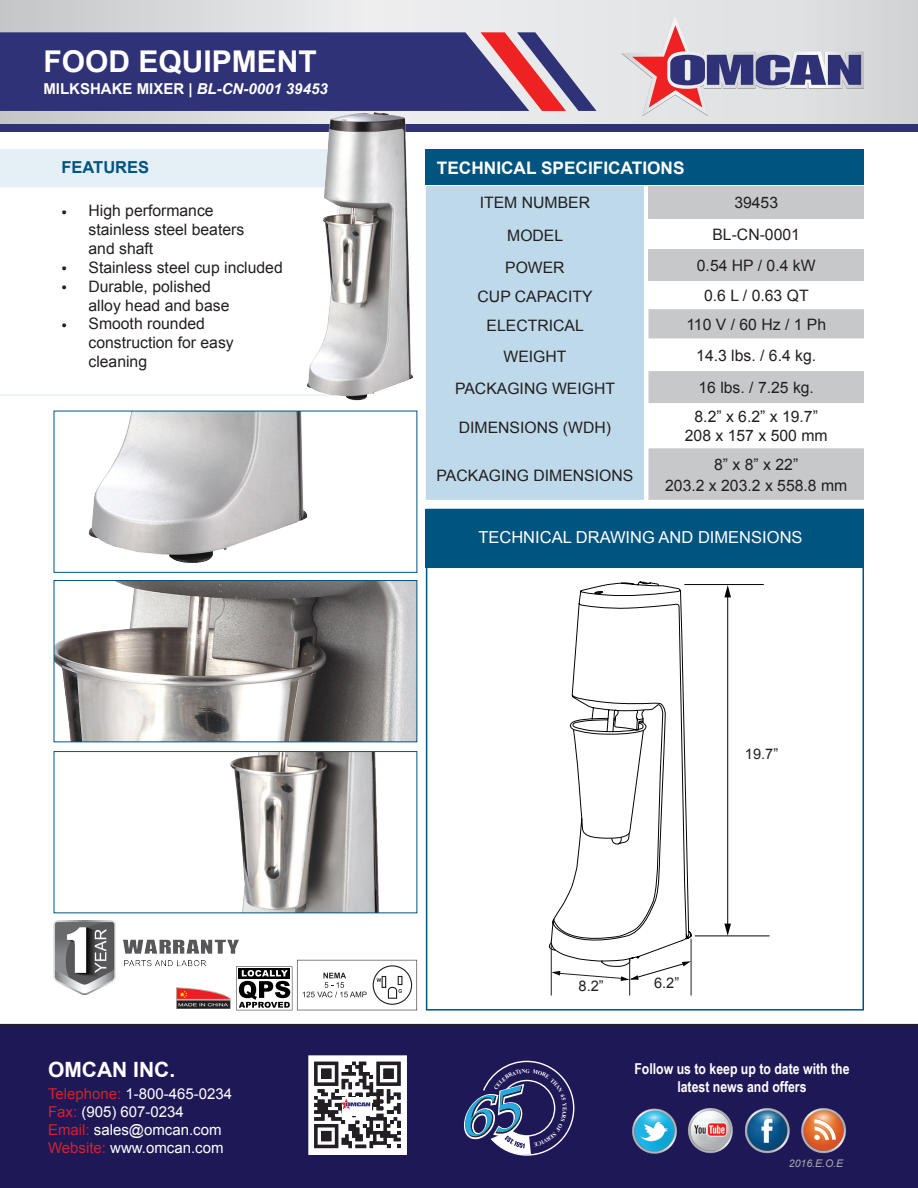
<style>
.page{position:relative;width:918px;height:1188px;background:#fff}
.page>*{position:absolute;margin:0;border:0;box-sizing:border-box;transform-origin:0 0}
.t1{font:700 30px "Arial";color:#fff}
.t2{font:700 21px "Arial";color:#fff}
.Subheading{font:700 17.25px "Arial";color:#fff}
.t3{font:16.5px "Arial";color:#fff}
.t4{font:700 16.5px "Arial";color:#005480}
.Table{font:15.75px "Arial";color:#231f20}
.Text{font:15.75px/18.9px "Arial";color:#231f20}
.t5{font:15px "Arial";color:#fff}
.t6{font:700 15px/18px "Arial Narrow";color:#fff;text-align:center}
.t7{font:700 15px "Arial";color:#fff}
.t8{font:14.55px "Arial";color:#231f20}
.t9{font:italic 10.5px "Arial";color:#a8a9ad}
.t10{font:700 5.7px "Times New Roman";color:#fff;scale:.95 1}
.s1{font-style:italic}
.s2{color:#d1232a}
</style>
<div class="page">
<svg style="left:0;top:0;width:918px;height:124px;background:#dddedf"></svg>
<svg style="left:0;top:32px;width:597px;height:79px;background:#49437e"></svg>
<div style="left:0;top:124px;width:918px;height:7px;background:#2f3276"></div>
<svg style="left:621px;top:15px;width:243px;height:101px;background:#c0b6c4"></svg>
<div style="left:0;top:1024px;width:918px;height:164px;background:#1f1857"></div>
<img style="left:630px;top:1097px;width:238px;height:66px">
<svg style="left:308px;top:1055px;width:98px;height:100px"></svg>
<svg style="left:0;top:186px;width:264px;height:210px"></svg>
<div style="left:0;top:149px;width:327px;height:37px;background:#e4eff6"></div>
<div style="left:426px;top:149px;width:438px;height:36px;background:#005480"></div>
<div style="left:426px;top:186px;width:218px;height:314px;background:#bdd9ea"></div>
<div style="left:649px;top:186px;width:215px;height:33px;background:#c7c8ca"></div>
<div style="left:649px;top:250px;width:215px;height:31px;background:#c7c8ca"></div>
<svg style="left:649px;top:309px;width:215px;height:191px"></svg>
<div style="left:426px;top:509px;width:438px;height:59px;background:#005480"></div>
<div style="left:426px;top:509px;width:438px;height:502px;border:2px solid #005480"></div>
<img style="left:88px;top:413px;width:220px;height:150px">
<div style="left:54px;top:411px;width:363px;height:162px;border:1px solid #005480"></div>
<img style="left:56px;top:582px;width:359px;height:158px">
<div style="left:54px;top:580px;width:363px;height:162px;border:1px solid #005480"></div>
<img style="left:230px;top:753px;width:149px;height:158px">
<div style="left:54px;top:751px;width:363px;height:162px;border:1px solid #005480"></div>
<svg style="left:549px;top:582px;width:142px;height:385px"></svg>
<svg style="left:551px;top:584px;width:219px;height:367px"></svg>
<svg style="left:724px;top:924px;width:7px;height:12px"></svg>
<hr style="left:551px;top:940px;width:1px;height:56px;background:#231f20">
<hr style="left:629px;top:959px;width:1px;height:37px;background:#231f20">
<svg style="left:724px;top:585px;width:7px;height:12px"></svg>
<hr style="left:691px;top:939px;width:1px;height:57px;background:#231f20">
<svg style="left:551px;top:961px;width:140px;height:20px"></svg>
<img style="left:264px;top:110px;width:195px;height:310px">
<img style="left:177px;top:995px;width:54px;height:13px">
<img style="left:53px;top:920px;width:186px;height:75px">
<svg style="left:236px;top:960px;width:181px;height:50px"></svg>
<svg style="left:462px;top:1061px;width:112px;height:95px;background:#4a4474"></svg>
<p class="t1" style="left:43px;top:41px;width:275px">FOOD EQUIPMENT</p>
<p class="t7" style="left:43px;top:78px;width:286px">MILKSHAKE MIXER | <span class="s1">BL-CN-0001 39453</span></p>
<p class="t4" style="left:62px;top:156px;width:89px">FEATURES</p>
<p class="Text" style="left:62px;top:201px;width:154px">• High performance</p>
<p class="Text" style="left:88px;top:220px;width:157px">stainless steel beaters and shaft</p>
<p class="Text" style="left:62px;top:258px;width:223px">• Stainless steel cup included</p>
<p class="Text" style="left:62px;top:277px;width:151px">• Durable, polished</p>
<p class="Text" style="left:88px;top:296px;width:142px">alloy head and base</p>
<p class="Text" style="left:62px;top:315px;width:145px">• Smooth rounded</p>
<p class="Text" style="left:88px;top:334px;width:147px">construction for easy cleaning</p>
<p class="Subheading" style="left:437px;top:156px;width:249px">TECHNICAL SPECIFICATIONS</p>
<p class="Table" style="left:480px;top:192px;width:112px">ITEM NUMBER</p>
<p class="Table" style="left:734px;top:192px;width:45px">39453</p>
<p class="Table" style="left:507px;top:226px;width:58px">MODEL</p>
<p class="Table" style="left:712px;top:224px;width:89px">BL-CN-0001</p>
<p class="Table" style="left:505px;top:257px;width:61px">POWER</p>
<p class="Table" style="left:697px;top:255px;width:120px">0.54 HP / 0.4 kW</p>
<p class="Table" style="left:478px;top:287px;width:116px">CUP CAPACITY</p>
<p class="Table" style="left:704px;top:285px;width:106px">0.6 L / 0.63 QT</p>
<p class="Table" style="left:487px;top:315px;width:99px">ELECTRICAL</p>
<p class="Table" style="left:686px;top:314px;width:141px">110 V / 60 Hz / 1 Ph</p>
<p class="Table" style="left:504px;top:346px;width:65px">WEIGHT</p>
<p class="Table" style="left:696px;top:345px;width:121px">14.3 lbs. / 6.4 kg.</p>
<p class="Table" style="left:455px;top:378px;width:161px">PACKAGING WEIGHT</p>
<p class="Table" style="left:698px;top:377px;width:117px">16 lbs. / 7.25 kg.</p>
<p class="Table" style="left:459px;top:417px;width:154px">DIMENSIONS (WDH)</p>
<p class="Table" style="left:695px;top:406px;width:125px">8.2” x 6.2” x 19.7”</p>
<p class="Table" style="left:685px;top:425px;width:144px">208 x 157 x 500 mm</p>
<p class="Table" style="left:437px;top:465px;width:198px">PACKAGING DIMENSIONS</p>
<p class="Table" style="left:714px;top:455px;width:86px">8” x 8” x 22”</p>
<p class="Table" style="left:665px;top:475px;width:184px">203.2 x 203.2 x 558.8 mm</p>
<p class="t3" style="left:478px;top:526px;width:326px">TECHNICAL DRAWING AND DIMENSIONS</p>
<p class="t8" style="left:745px;top:744px;width:35px">19.7”</p>
<p class="t8" style="left:579px;top:977px;width:27px">8.2”</p>
<p class="t8" style="left:654px;top:973px;width:27px">6.2”</p>
<p class="t2" style="left:48px;top:1042px;width:129px">OMCAN INC.</p>
<p class="t5" style="left:48px;top:1084px;width:186px"><span class="s2">Telephone:</span> 1-800-465-0234</p>
<p class="t5" style="left:48px;top:1102px;width:137px"><span class="s2">Fax:</span> (905) 607-0234</p>
<p class="t5" style="left:48px;top:1120px;width:175px"><span class="s2">Email:</span> sales@omcan.com</p>
<p class="t5" style="left:48px;top:1138px;width:177px"><span class="s2">Website:</span> www.omcan.com</p>
<p class="t2" style="left:48px;top:1056px;width:129px">OMCAN INC.</p>
<p class="t6" style="left:634px;top:1059px;width:217px">Follow us to keep up to date with the latest news and offers</p>
<p class="t10" style="left:526px;top:1067px;width:6px">G</p>
<p class="t9" style="left:789px;top:1157px;width:56px">2016.E.O.E</p>
</div>
